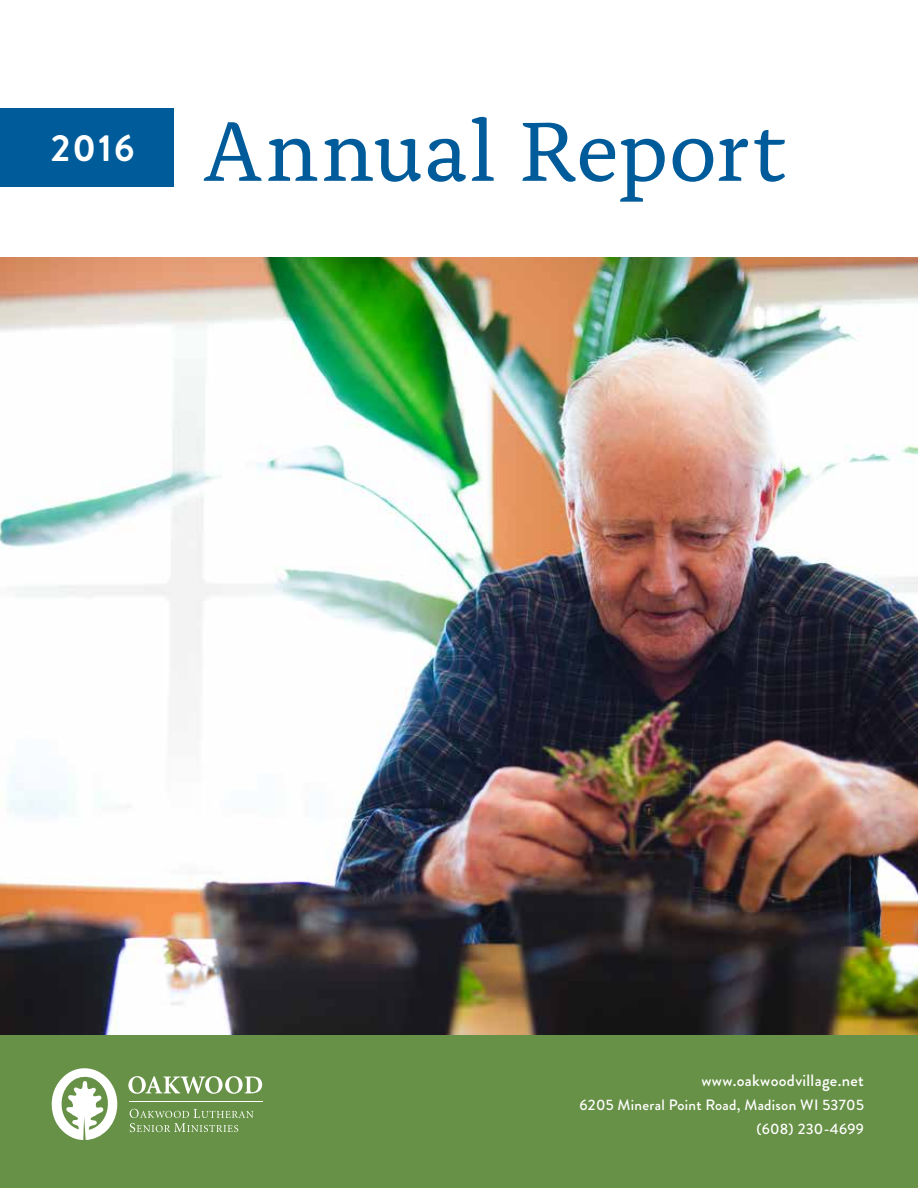
<style>
.page{position:relative;width:918px;height:1188px;background:#fff}
.page>*{position:absolute;margin:0;border:0;box-sizing:border-box;transform-origin:0 0}
.t1{font:87.9px "Alda OT";letter-spacing:.005em;color:#005b9a}
.t2{font:700 37.65px "Brandon Grotesque";color:#fff}
.t3{font:500 16.5px "Brandon Grotesque";letter-spacing:.02em;color:#fff}
.t4{font:500 15px/24px "Brandon Grotesque";letter-spacing:.02em;color:#fff;text-align:right}
</style>
<div class="page">
<img style="left:0;top:257px;width:918px;height:778px">
<div style="left:0;top:1035px;width:918px;height:153px;background:#679146"></div>
<hr style="left:129px;top:1101px;width:133px;height:1px;background:#fff">
<svg style="left:51px;top:1068px;width:67px;height:72px"></svg>
<svg style="left:128px;top:1076px;width:134px;height:18px"></svg>
<svg style="left:130px;top:1109px;width:124px;height:23px"></svg>
<div style="left:0;top:108px;width:173px;height:79px;background:#005b9a"></div>
<h2 class="t2" style="left:51px;top:122px;width:85px">2016</h2>
<h1 class="t1" style="left:202px;top:115px;width:586px">Annual Report</h1>
<p class="t3" style="left:702px;top:1069px;width:164px">www.oakwoodvillage.net</p>
<p class="t4" style="left:580px;top:1093px;width:286px">6205 Mineral Point Road, Madison WI 53705 (608) 230-4699</p>
</div>
